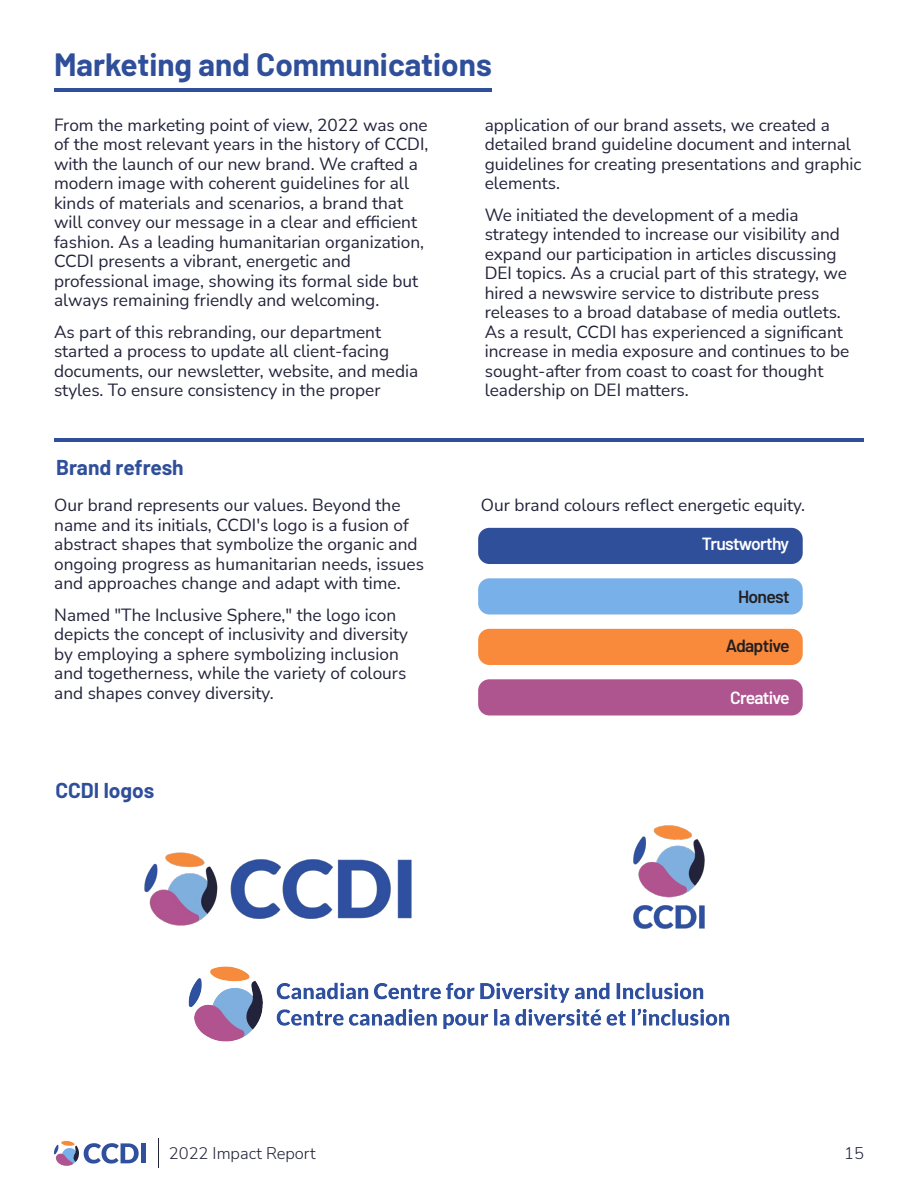
<style>
.page{position:relative;width:918px;height:1188px;background:#fff}
.page>*{position:absolute;margin:0;border:0;box-sizing:border-box;transform-origin:0 0}
.t1{font:700 31.5px "Barlow";color:#2f4f9a}
.t2{font:700 21px "Barlow";color:#2f4f9a}
.t3{font:600 17.55px "Barlow";letter-spacing:-.04em;color:#fff}
.t4{font:600 17.55px "Barlow";letter-spacing:-.04em;color:#231f20}
.t5{font:17.25px/19.5px "Nunito Sans";color:#22233a}
.t6{font:300 16.5px "Nunito Sans";color:#22233a}
</style>
<div class="page">
<svg style="left:54px;top:1140px;width:85px;height:26px"></svg>
<div style="left:141px;top:1143px;width:5px;height:20px;background:#304f9d"></div>
<hr style="left:159px;top:1138px;width:1px;height:30px;background:#22233a">
<img style="left:188px;top:966px;width:542px;height:76px">
<img style="left:633px;top:825px;width:72px;height:104px">
<img style="left:144px;top:852px;width:268px;height:74px">
<hr style="left:54px;top:438px;width:810px;height:3px;background:#2f4f9a">
<hr style="left:54px;top:89px;width:437px;height:3px;background:#2f4f9a">
<div style="left:478px;top:528px;width:325px;height:36px;background:#304f9a;border-radius:11px"></div>
<div style="left:478px;top:578px;width:325px;height:37px;background:#78b0e9;border-radius:11px"></div>
<div style="left:478px;top:629px;width:325px;height:36px;background:#f98a3c;border-radius:11px"></div>
<div style="left:478px;top:679px;width:325px;height:36px;background:#ae548f;border-radius:11px"></div>
<h1 class="t1" style="left:54px;top:41px;width:439px">Marketing and Communications</h1>
<p class="t5" style="left:54px;top:115px;width:376px">From the marketing point of view, 2022 was one of the most relevant years in the history of CCDI, with the launch of our new brand. We crafted a modern image with coherent guidelines for all kinds of materials and scenarios, a brand that will convey our message in a clear and efficient fashion. As a leading humanitarian organization, CCDI presents a vibrant, energetic and professional image, showing its formal side but always remaining friendly and welcoming.</p>
<p class="t5" style="left:54px;top:322px;width:366px">As part of this rebranding, our department started a process to update all client-facing documents, our newsletter, website, and media styles. To ensure consistency in the proper</p>
<p class="t2" style="left:56px;top:452px;width:129px">Brand refresh</p>
<p class="t5" style="left:54px;top:495px;width:371px">Our brand represents our values. Beyond the name and its initials, CCDI's logo is a fusion of abstract shapes that symbolize the organic and ongoing progress as humanitarian needs, issues and approaches change and adapt with time.</p>
<p class="t5" style="left:54px;top:604px;width:355px">Named "The Inclusive Sphere," the logo icon depicts the concept of inclusivity and diversity by employing a sphere symbolizing inclusion and togetherness, while the variety of colours and shapes convey diversity.</p>
<p class="t2" style="left:55px;top:775px;width:100px">CCDI logos</p>
<p class="t5" style="left:485px;top:114px;width:378px">application of our brand assets, we created a detailed brand guideline document and internal guidelines for creating presentations and graphic elements.</p>
<p class="t5" style="left:485px;top:204px;width:366px">We initiated the development of a media strategy intended to increase our visibility and expand our participation in articles discussing DEI topics. As a crucial part of this strategy, we hired a newswire service to distribute press releases to a broad database of media outlets.<br>As a result, CCDI has experienced a significant increase in media exposure and continues to be sought-after from coast to coast for thought leadership on DEI matters.</p>
<p class="t5" style="left:481px;top:495px;width:326px">Our brand colours reflect energetic equity.</p>
<p class="t3" style="left:702px;top:531px;width:89px">Trustworthy</p>
<p class="t4" style="left:738px;top:583px;width:53px">Honest</p>
<p class="t4" style="left:726px;top:632px;width:65px">Adaptive</p>
<p class="t3" style="left:730px;top:684px;width:61px">Creative</p>
<p class="t6" style="left:169px;top:1142px;width:148px">2022 Impact Report</p>
<p class="t6" style="left:844px;top:1142px;width:21px">15</p>
</div>
